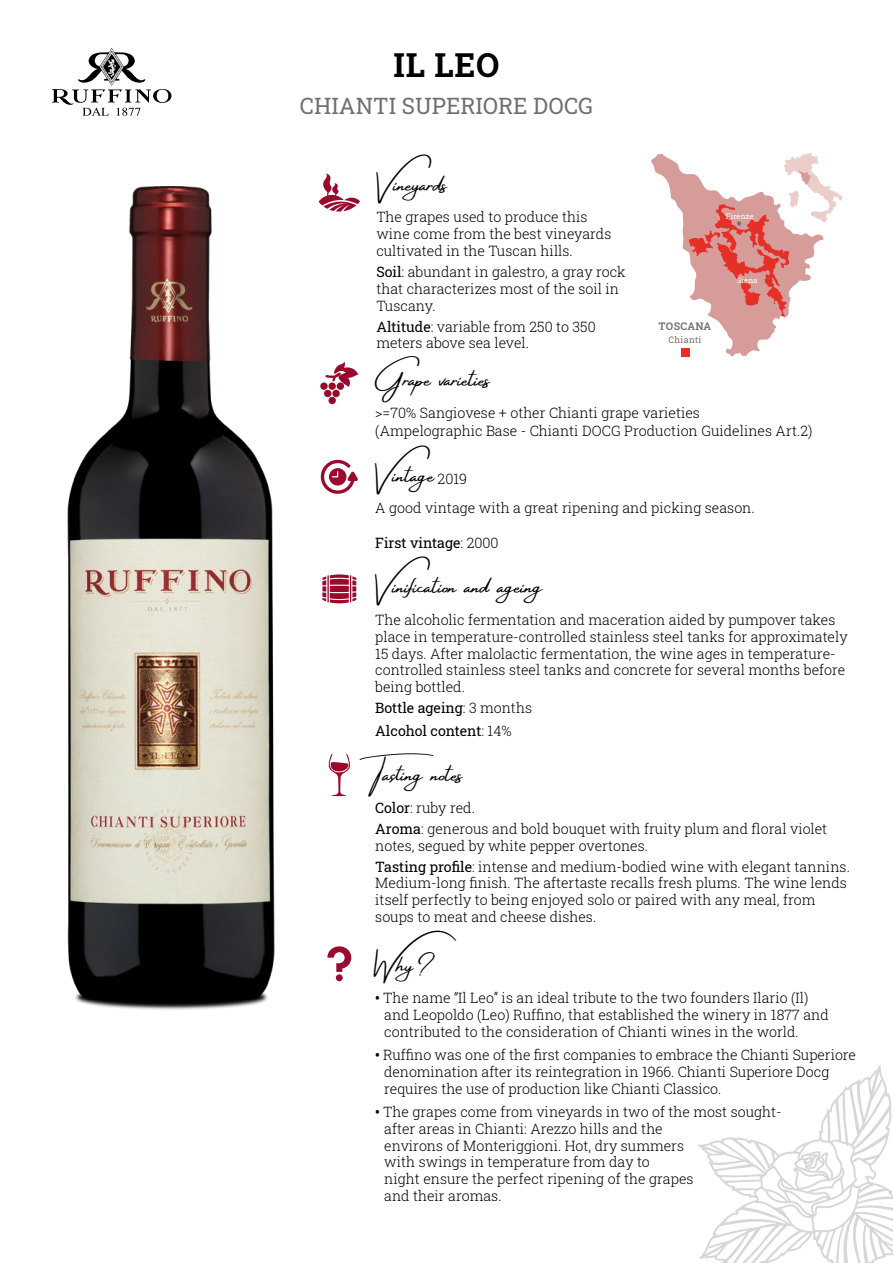
<style>
.page{position:relative;width:893px;height:1263px;background:#fff}
.page>*{position:absolute;margin:0;border:0;box-sizing:border-box;transform-origin:0 0}
.t1{font:700 33px "Roboto Slab";color:#000}
.t2{font:22.5px "Amsterdam Four";color:#000}
.t3{font:22.5px "Roboto Slab";color:#706f6f}
.t4{font:300 14.25px/16.8px "Roboto Slab";color:#000}
.t5{font:14.25px/22.2px "Roboto Slab";color:#000}
.t6{font:700 10.5px "Roboto Slab";letter-spacing:.03em;color:#777471}
.t7{font:9px "Roboto Slab";letter-spacing:.03em;color:#777471}
.t8{font:7.5px "Roboto Slab";letter-spacing:.03em;color:#fff}
.s1{font-weight:400}
.s2{font-family:"Roboto Slab";font-weight:300;font-size:14.25px}
.s3{font-weight:300}
.s4{font-size:18px}
.s5{font-weight:700;font-size:13.5px}
</style>
<div class="page">
<svg style="left:698px;top:1065px;width:195px;height:198px"></svg>
<svg style="left:52px;top:48px;width:119px;height:68px"></svg>
<img style="left:67px;top:186px;width:208px;height:824px">
<svg style="left:319px;top:173px;width:41px;height:39px"></svg>
<svg style="left:329px;top:754px;width:21px;height:42px"></svg>
<svg style="left:322px;top:574px;width:34px;height:29px"></svg>
<svg style="left:327px;top:946px;width:24px;height:35px"></svg>
<svg style="left:320px;top:362px;width:38px;height:42px"></svg>
<svg style="left:320px;top:459px;width:38px;height:35px"></svg>
<svg style="left:651px;top:153px;width:191px;height:203px"></svg>
<h1 class="t1" style="left:393px;top:42px;width:107px">IL LEO</h1>
<h2 class="t3" style="left:300px;top:91px;width:295px">CHIANTI SUPERIORE DOCG</h2>
<h2 class="t2" style="left:376px;top:172px;width:72px">Vineyards</h2>
<p class="t4" style="left:376px;top:208px;width:237px">The grapes used to produce this wine come from the best vineyards cultivated in the Tuscan hills.</p>
<p class="t4" style="left:376px;top:263px;width:251px"><span class="s1">Soil</span>: abundant in galestro, a gray rock that characterizes most of the soil in<br>Tuscany.</p>
<p class="t4" style="left:376px;top:318px;width:221px"><span class="s1">Altitude</span>: variable from 250 to 350 meters above sea level.</p>
<p class="t8" style="left:726px;top:211px;width:29px">Firenze</p>
<p class="t6" style="left:659px;top:319px;width:54px">TOSCANA</p>
<p class="t7" style="left:669px;top:334px;width:34px">Chianti</p>
<p class="t8" style="left:737px;top:275px;width:22px">Siena</p>
<h2 class="t2" style="left:375px;top:367px;width:116px">Grape varieties</h2>
<p class="t4" style="left:375px;top:403px;width:439px;line-height:18px">&gt;=70% Sangiovese + other Chianti grape varieties<br>(Ampelographic Base - Chianti DOCG Production Guidelines Art.2)</p>
<h2 class="t2" style="left:375px;top:463px;width:93px">Vintage <span class="s2">2019</span></h2>
<p class="t4" style="left:375px;top:499px;width:381px">A good vintage with a great ripening and picking season.</p>
<p class="t5" style="left:375px;top:531px;width:125px">First vintage<span class="s3">: 2000</span></p>
<h2 class="t2" style="left:375px;top:574px;width:169px">Vinification and ageing</h2>
<p class="t4" style="left:375px;top:611px;width:474px">The alcoholic fermentation and maceration aided by pumpover takes place in temperature-controlled stainless steel tanks for approximately 15 days. After malolactic fermentation, the wine ages in temperature&shy;controlled stainless steel tanks and concrete for several months before being bottled.</p>
<p class="t5" style="left:375px;top:697px;width:158px">Bottle ageing<span class="s3">: 3 months<br></span>Alcohol content<span class="s3">: 14%</span></p>
<h2 class="t2" style="left:375px;top:762px;width:89px">Tasting notes</h2>
<p class="t4" style="left:375px;top:797px;width:453px;line-height:21px"><span class="s1">Color</span>: ruby red.<br><span class="s1">Aroma</span>: generous and bold bouquet with fruity plum and floral violet</p>
<p class="t4" style="left:375px;top:834px;width:476px;line-height:21px">notes, segued by white pepper overtones.<br><span class="s1">Tasting profile</span>: intense and medium-bodied wine with elegant tannins.</p>
<p class="t4" style="left:375px;top:874px;width:473px">Medium-long finish. The aftertaste recalls fresh plums. The wine lends itself perfectly to being enjoyed solo or paired with any meal, from soups to meat and cheese dishes.</p>
<h2 class="t2" style="left:375px;top:953px;width:84px">Why<span class="s4">?</span></h2>
<p class="t4" style="left:384px;top:989px;width:446px;text-indent:-9px"><span class="s5">•</span> The name “Il Leo” is an ideal tribute to the two founders Ilario (Il) and Leopoldo (Leo) Ruffino, that established the winery in 1877 and contributed to the consideration of Chianti wines in the world.</p>
<p class="t4" style="left:384px;top:1046px;width:473px;text-indent:-9px"><span class="s5">•</span> Ruffino was one of the first companies to embrace the Chianti Superiore denomination after its reintegration in 1966. Chianti Superiore Docg requires the use of production like Chianti Classico.</p>
<p class="t4" style="left:384px;top:1103px;width:399px;text-indent:-9px"><span class="s5">•</span> The grapes come from vineyards in two of the most sought&shy;after areas in Chianti: Arezzo hills and the<br>environs of Monteriggioni. Hot, dry summers<br>with swings in temperature from day to<br>night ensure the perfect ripening of the grapes<br>and their aromas.</p>
</div>
